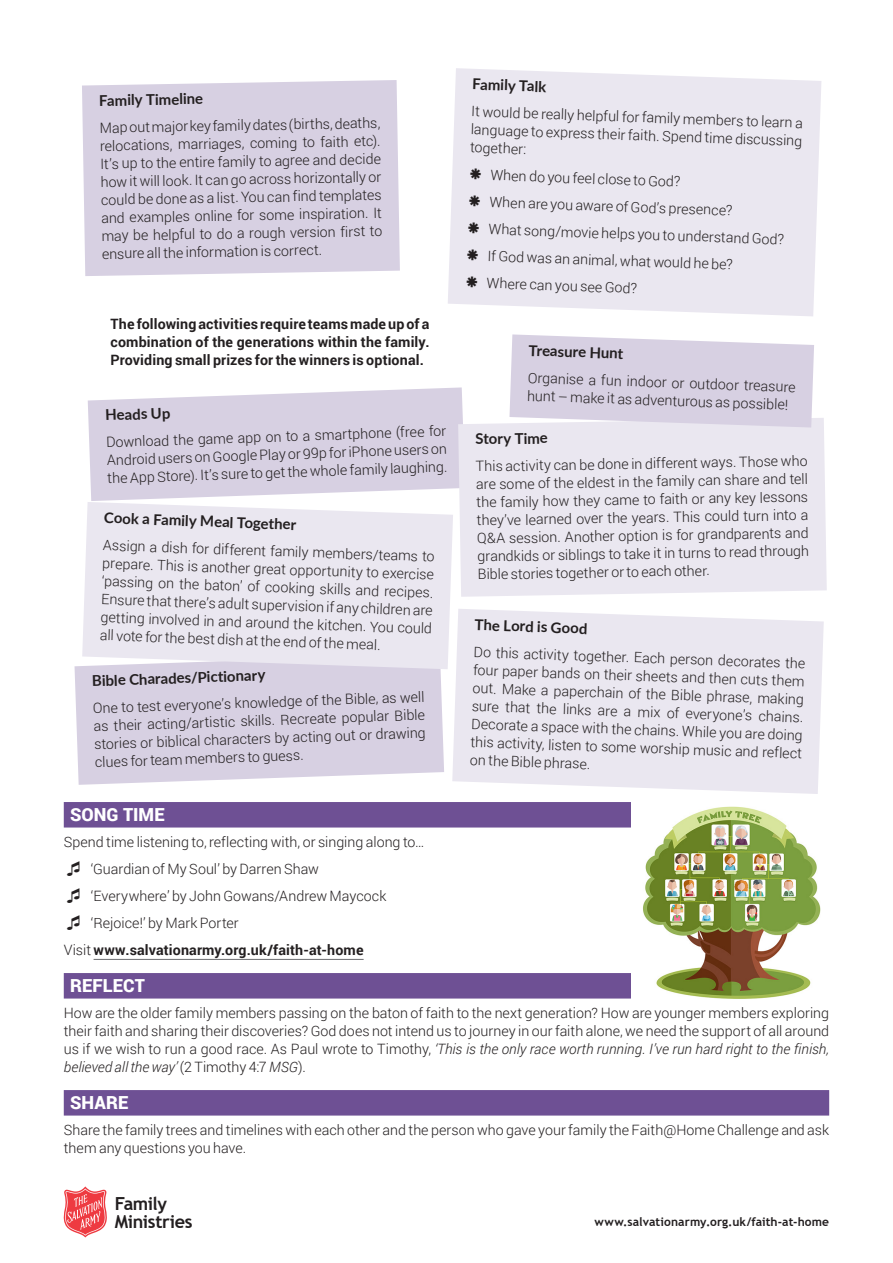
<style>
.page{position:relative;width:893px;height:1263px;background:#fff}
.page>*{position:absolute;margin:0;border:0;box-sizing:border-box;transform-origin:0 0}
.h1_-_purple{font:900 18px "Roboto";letter-spacing:.005em;color:#fff}
.t1{font:700 18px/18px "Trebuchet MS";letter-spacing:-.02em;color:#231f20}
.t2{font:700 15px "Lato";color:#231f20}
.t3{font:300 14.25px/18px "Roboto";color:#231f20;text-align:justify}
.t4{font:700 14.25px/18px "Roboto";letter-spacing:.01em;color:#231f20;text-align:justify}
.t5{font:700 12px "Trebuchet MS";letter-spacing:.01em;color:#231f20}
.s1{font-weight:300}
.s2{font-style:italic}
</style>
<div class="page">
<svg style="left:64px;top:1186px;width:43px;height:51px"></svg>
<div style="left:64px;top:802px;width:765px;height:25px;background:#6e5094"></div>
<hr style="left:94px;top:959px;width:270px;height:1px;background:#6c6d70">
<div style="left:64px;top:973px;width:765px;height:25px;background:#6e5094"></div>
<div style="left:64px;top:1090px;width:765px;height:25px;background:#6e5094"></div>
<svg style="left:452px;top:609px;width:372px;height:185px;background:#ebe8f1"></svg>
<svg style="left:88px;top:387px;width:375px;height:114px;background:#dbd5e5"></svg>
<div style="left:75px;top:666px;width:369px;height:119px;background:#d7d0e2"></div>
<svg style="left:448px;top:68px;width:373px;height:248px;background:#ebe8f1"></svg>
<svg style="left:82px;top:502px;width:371px;height:167px;background:#eae7f0"></svg>
<div style="left:458px;top:418px;width:369px;height:179px;background:#eae7f0"></div>
<svg style="left:509px;top:334px;width:305px;height:93px;background:#dbd4e4"></svg>
<div style="left:82px;top:80px;width:318px;height:196px;background:#d7d0e2"></div>
<img style="left:631px;top:802px;width:198px;height:197px">
<svg style="left:470px;top:169px;width:11px;height:11px"></svg>
<svg style="left:469px;top:196px;width:11px;height:11px"></svg>
<svg style="left:468px;top:223px;width:11px;height:11px"></svg>
<svg style="left:467px;top:250px;width:11px;height:11px"></svg>
<svg style="left:466px;top:277px;width:11px;height:11px"></svg>
<p class="t2" style="left:99px;top:89px;width:105px;rotate:-1deg">Family Timeline</p>
<p class="t3" style="left:100px;top:118px;width:282px;rotate:-1deg">Map out major key family dates (births, deaths, relocations, marriages, coming to faith etc).<br>It’s up to the entire family to agree and decide how it will look. It can go across horizontally or could be done as a list. You can find templates and examples online for some inspiration. It may be helpful to do a rough version first to ensure all the information is correct.</p>
<p class="t4" style="left:111px;top:315px;width:320px">The following activities require teams made up of a combination of the generations within the family.<br>Providing small prizes for the winners is optional.</p>
<p class="t2" style="left:105px;top:404px;width:67px;rotate:-2deg">Heads Up</p>
<p class="t3" style="left:106px;top:433px;width:342px;rotate:-2deg">Download the game app on to a smartphone (free for Android users on Google Play or 99p for iPhone users on the App Store). It’s sure to get the whole family laughing.</p>
<p class="t2" style="left:104px;top:507px;width:194px;rotate:2deg">Cook a Family Meal Together</p>
<p class="t3" style="left:103px;top:536px;width:333px;rotate:2deg">Assign a dish for different family members/teams to prepare. This is another great opportunity to exercise ‘passing on the baton’ of cooking skills and recipes.<br>Ensure that there’s adult supervision if any children are getting involved in and around the kitchen. You could all vote for the best dish at the end of the meal.</p>
<p class="t2" style="left:92px;top:670px;width:175px;rotate:-2deg">Bible Charades/Pictionary</p>
<p class="t3" style="left:93px;top:699px;width:333px;rotate:-2deg">One to test everyone’s knowledge of the Bible, as well as their acting/artistic skills. Recreate popular Bible stories or biblical characters by acting out or drawing clues for team members to guess.</p>
<p class="t2" style="left:473px;top:73px;width:75px;rotate:2deg">Family Talk</p>
<p class="t3" style="left:472px;top:102px;width:333px;rotate:2deg">It would be really helpful for family members to learn a language to express their faith. Spend time discussing together:</p>
<p class="t3" style="left:491px;top:165px;width:192px;rotate:2deg">When do you feel close to God?</p>
<p class="t3" style="left:490px;top:192px;width:244px;rotate:2deg">When are you aware of God’s presence?</p>
<p class="t3" style="left:489px;top:219px;width:297px;rotate:2deg">What song/movie helps you to understand God?</p>
<p class="t3" style="left:488px;top:246px;width:247px;rotate:2deg">If God was an animal, what would he be?</p>
<p class="t3" style="left:487px;top:273px;width:152px;rotate:2deg">Where can you see God?</p>
<p class="t2" style="left:529px;top:339px;width:96px;rotate:2deg">Treasure Hunt</p>
<p class="t3" style="left:528px;top:368px;width:269px;rotate:2deg">Organise a fun indoor or outdoor treasure hunt – make it as adventurous as possible!</p>
<p class="t2" style="left:475px;top:428px;width:74px;rotate:-1deg">Story Time</p>
<p class="t3" style="left:476px;top:457px;width:333px;rotate:-1deg">This activity can be done in different ways. Those who are some of the eldest in the family can share and tell the family how they came to faith or any key lessons they’ve learned over the years. This could turn into a Q&amp;A session. Another option is for grandparents and grandkids or siblings to take it in turns to read through Bible stories together or to each other.</p>
<p class="t2" style="left:475px;top:613px;width:114px;rotate:2deg">The Lord is Good</p>
<p class="t3" style="left:474px;top:642px;width:333px;rotate:2deg">Do this activity together. Each person decorates the four paper bands on their sheets and then cuts them out. Make a paperchain of the Bible phrase, making sure that the links are a mix of everyone’s chains.<br>Decorate a space with the chains. While you are doing this activity, listen to some worship music and reflect on the Bible phrase.</p>
<p class="h1_-_purple" style="left:70px;top:802px;width:96px">SONG TIME</p>
<p class="t3" style="left:64px;top:832px;width:362px">Spend time listening to, reflecting with, or singing along to…</p>
<p class="t3" style="left:91px;top:859px;width:230px">‘Guardian of My Soul’ by Darren Shaw</p>
<p class="t3" style="left:91px;top:886px;width:297px">‘Everywhere’ by John Gowans/Andrew Maycock</p>
<p class="t3" style="left:91px;top:913px;width:149px">‘Rejoice!’ by Mark Porter</p>
<p class="t4" style="left:64px;top:940px;width:301px"><span class="s1">Visit</span> www.salvationarmy.org.uk/faith-at-home</p>
<p class="h1_-_purple" style="left:70px;top:973px;width:76px">REFLECT</p>
<p class="t3" style="left:64px;top:1003px;width:767px">How are the older family members passing on the baton of faith to the next generation? How are younger members exploring their faith and sharing their discoveries? God does not intend us to journey in our faith alone, we need the support of all around us if we wish to run a good race. As Paul wrote to Timothy, <span class="s2">‘This is the only race worth running. I’ve run hard right to the finish, believed all the way’</span> (2 Timothy 4:7 <span class="s2">MSG</span>).</p>
<p class="h1_-_purple" style="left:70px;top:1090px;width:60px">SHARE</p>
<p class="t3" style="left:64px;top:1120px;width:767px">Share the family trees and timelines with each other and the person who gave your family the Faith@Home Challenge and ask them any questions you have.</p>
<p class="t1" style="left:115px;top:1194px;width:79px">Family<br>Ministries</p>
<p class="t5" style="left:595px;top:1215px;width:236px">www.salvationarmy.org.uk/faith-at-home</p>
</div>
